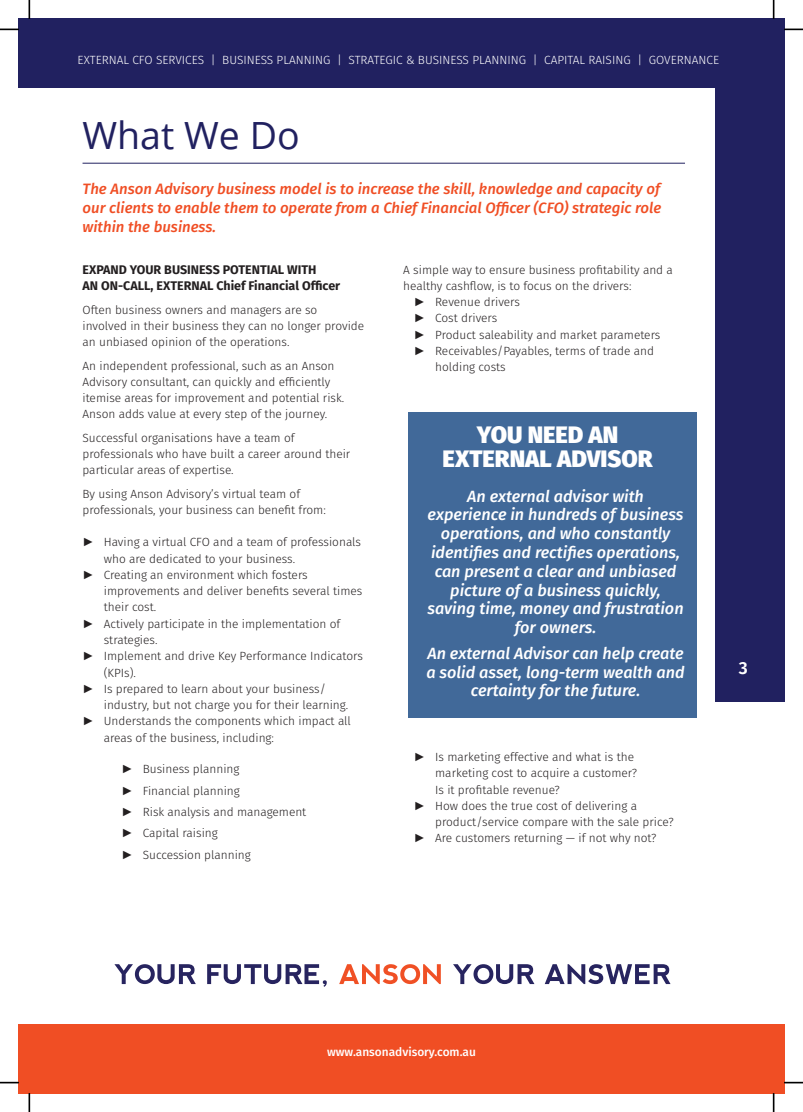
<style>
.page{position:relative;width:803px;height:1112px;background:#fff}
.page>*{position:absolute;margin:0;border:0;box-sizing:border-box;transform-origin:0 0}
.t1{font:37.5px "Open Sans";color:#212160}
.t2{font:800 23.75px/23.8px "Fira Sans";color:#fff;text-align:center}
.t3{font:600 17.5px "Fira Sans";color:#fff}
.t4{font:italic 500 16.25px/18.8px "Fira Sans";color:#fff;text-align:center}
.t5{font:italic 500 15px/18.8px "Fira Sans";color:#f04e24;text-align:justify}
.t6{font:700 12.5px/16.2px "Fira Sans";color:#231f20}
.t7{font:300 11.88px/16.2px "Fira Sans";color:#231f20}
.t8{font:300 11.88px "Fira Sans";color:#fff}
.t9{font:500 11.88px "Fira Sans";color:#fff}
.s1{font-family:"Arial";font-weight:400}
</style>
<div class="page">
<div style="left:19px;top:19px;width:765px;height:682px;background:#212160"></div>
<div style="left:19px;top:1023px;width:765px;height:69px;background:#f04e24"></div>
<div style="left:19px;top:88px;width:695px;height:935px;background:#fff"></div>
<hr style="left:83px;top:163px;width:602px;height:1px;background:#212160">
<div style="left:408px;top:412px;width:288px;height:306px;background:#416999"></div>
<svg style="left:114px;top:964px;width:82px;height:19px"></svg>
<svg style="left:207px;top:964px;width:120px;height:22px"></svg>
<svg style="left:339px;top:964px;width:102px;height:19px"></svg>
<svg style="left:453px;top:964px;width:81px;height:19px"></svg>
<svg style="left:545px;top:964px;width:125px;height:19px"></svg>
<svg style="left:0;top:29px;width:19px;height:1px"></svg>
<svg style="left:784px;top:29px;width:19px;height:1px"></svg>
<svg style="left:0;top:1081px;width:19px;height:2px"></svg>
<svg style="left:784px;top:1081px;width:19px;height:2px"></svg>
<svg style="left:29px;top:0;width:1px;height:19px"></svg>
<svg style="left:29px;top:1092px;width:1px;height:19px"></svg>
<svg style="left:773px;top:0;width:1px;height:19px"></svg>
<svg style="left:773px;top:1092px;width:1px;height:19px"></svg>
<p class="t8" style="left:78px;top:51px;width:643px">EXTERNAL CFO SERVICES | BUSINESS PLANNING | STRATEGIC &amp; BUSINESS PLANNING | CAPITAL RAISING | GOVERNANCE</p>
<h1 class="t1" style="left:83px;top:120px;width:219px">What We Do</h1>
<p class="t5" style="left:83px;top:179px;width:580px">The Anson Advisory business model is to increase the skill, knowledge and capacity of our clients to enable them to operate from a Chief Financial Officer (CFO) strategic role within the business.</p>
<p class="t6" style="left:83px;top:261px;width:259px">EXPAND YOUR BUSINESS POTENTIAL WITH<br>AN ON-CALL, EXTERNAL Chief Financial Officer</p>
<p class="t7" style="left:83px;top:301px;width:283px">Often business owners and managers are so involved in their business they can no longer provide an unbiased opinion of the operations.</p>
<p class="t7" style="left:83px;top:357px;width:263px">An independent professional, such as an Anson Advisory consultant, can quickly and efficiently itemise areas for improvement and potential risk.<br>Anson adds value at every step of the journey.</p>
<p class="t7" style="left:83px;top:429px;width:269px">Successful organisations have a team of professionals who have built a career around their particular areas of expertise.</p>
<p class="t7" style="left:83px;top:485px;width:245px">By using Anson Advisory’s virtual team of professionals, your business can benefit from:</p>
<p class="t7" style="left:83px;top:534px;width:280px"><span class="s1">►</span> Having a virtual CFO and a team of professionals</p>
<p class="t7" style="left:104px;top:550px;width:193px">who are dedicated to your business.</p>
<p class="t7" style="left:83px;top:566px;width:227px"><span class="s1">►</span> Creating an environment which fosters</p>
<p class="t7" style="left:104px;top:582px;width:260px">improvements and deliver benefits several times</p>
<p class="t7" style="left:104px;top:599px;width:54px">their cost.</p>
<p class="t7" style="left:83px;top:615px;width:259px"><span class="s1">►</span> Actively participate in the implementation of</p>
<p class="t7" style="left:104px;top:631px;width:55px">strategies.</p>
<p class="t7" style="left:83px;top:647px;width:282px"><span class="s1">►</span> Implement and drive Key Performance Indicators</p>
<p class="t7" style="left:104px;top:664px;width:34px">(KPIs).</p>
<p class="t7" style="left:83px;top:680px;width:245px"><span class="s1">►</span> Is prepared to learn about your business/</p>
<p class="t7" style="left:104px;top:696px;width:246px">industry, but not charge you for their learning.</p>
<p class="t7" style="left:83px;top:712px;width:270px"><span class="s1">►</span> Understands the components which impact all</p>
<p class="t7" style="left:104px;top:729px;width:172px">areas of the business, including:</p>
<p class="t7" style="left:122px;top:758px;width:186px;line-height:21.2px"><span class="s1">►</span> Business planning<br><span class="s1">►</span> Financial planning<br><span class="s1">►</span> Risk analysis and management <span class="s1">►</span> Capital raising<br><span class="s1">►</span> Succession planning</p>
<p class="t7" style="left:403px;top:261px;width:271px">A simple way to ensure business profitability and a</p>
<p class="t7" style="left:403px;top:277px;width:230px">healthy cashflow, is to focus on the drivers:</p>
<p class="t7" style="left:414px;top:294px;width:108px"><span class="s1">►</span> Revenue drivers</p>
<p class="t7" style="left:414px;top:310px;width:85px"><span class="s1">►</span> Cost drivers</p>
<p class="t7" style="left:414px;top:326px;width:248px"><span class="s1">►</span> Product saleability and market parameters</p>
<p class="t7" style="left:414px;top:342px;width:242px"><span class="s1">►</span> Receivables/Payables, terms of trade and</p>
<p class="t7" style="left:435px;top:359px;width:72px">holding costs</p>
<h2 class="t2" style="left:443px;top:423px;width:212px">YOU NEED AN<br>EXTERNAL ADVISOR</h2>
<p class="t4" style="left:427px;top:486px;width:258px">An external advisor with experience in hundreds of business operations, and who constantly identifies and rectifies operations, can present a clear and unbiased picture of a business quickly, saving time, money and frustration for owners.</p>
<h3 class="t4" style="left:426px;top:643px;width:260px">An external Advisor can help create a solid asset, long-term wealth and certainty for the future.</h3>
<p class="t7" style="left:414px;top:748px;width:222px"><span class="s1">►</span> Is marketing effective and what is the</p>
<p class="t7" style="left:435px;top:764px;width:204px">marketing cost to acquire a customer?</p>
<p class="t7" style="left:435px;top:781px;width:126px">Is it profitable revenue?</p>
<p class="t7" style="left:414px;top:797px;width:225px"><span class="s1">►</span> How does the true cost of delivering a</p>
<p class="t7" style="left:435px;top:813px;width:240px">product/service compare with the sale price?</p>
<p class="t7" style="left:414px;top:829px;width:244px"><span class="s1">►</span> Are customers returning — if not why not?</p>
<h3 class="t3" style="left:739px;top:655px;width:11px">3</h3>
<p class="t9" style="left:327px;top:1043px;width:150px">www.ansonadvisory.com.au</p>
</div>
